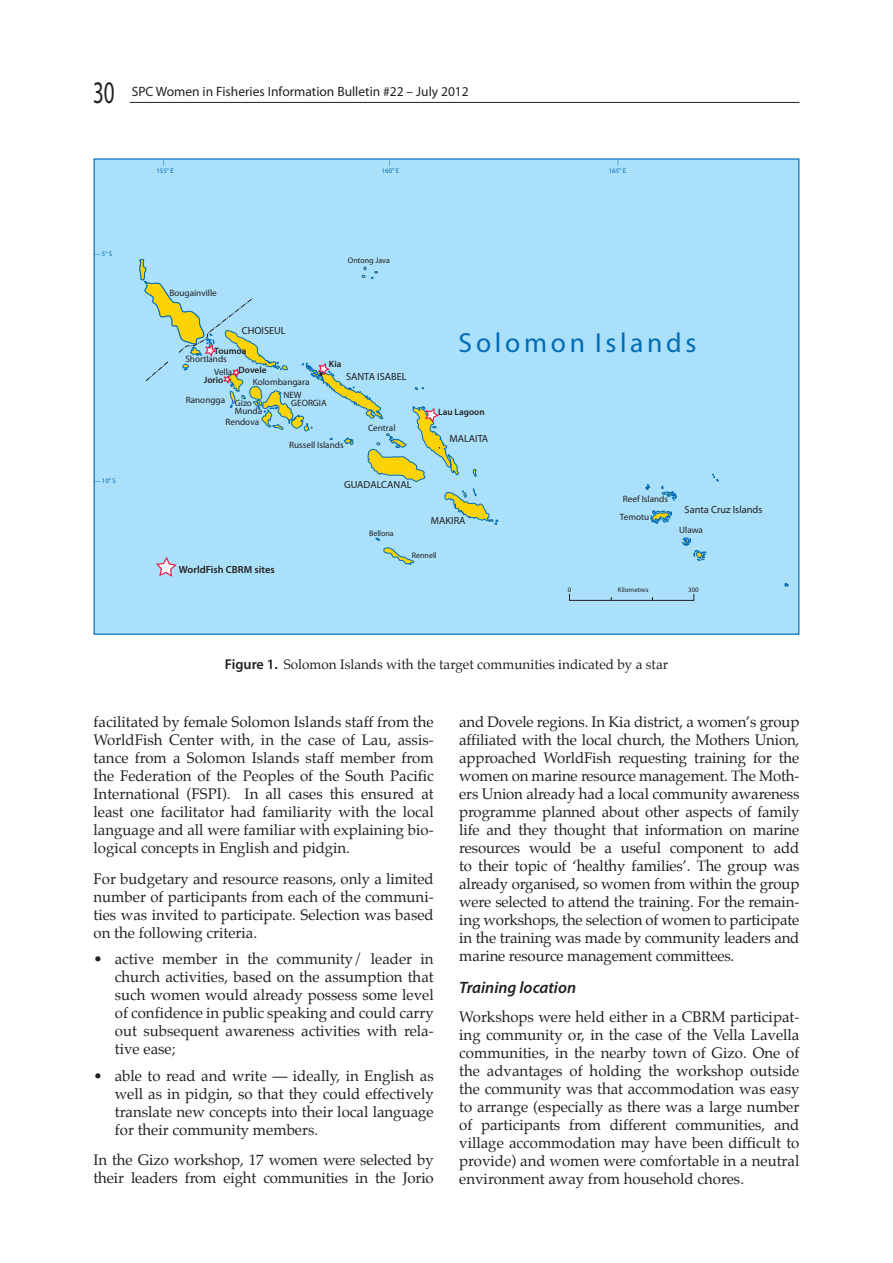
<style>
.page{position:relative;width:893px;height:1263px;background:#fff}
.page>*{position:absolute;margin:0;border:0;box-sizing:border-box;transform-origin:0 0}
.t1{font:31.5px "Myriad Pro";color:#231f20;scale:.67 1}
.t2{font:27.6px "Myriad Pro";letter-spacing:.135em;color:#006bb6}
.header_2{font:italic 600 16.5px "Myriad Pro";color:#231f20}
.List_Paragraph{font:15px/18px "Palatino";color:#231f20;text-align:justify}
.Figures_English{font:13.5px "Palatino";color:#231f20}
.t3{font:13.5px "Myriad Pro";color:#231f20}
.t4{font:10.35px "Myriad Pro";color:#231f20}
.t5{font:600 10.35px "Myriad Pro";color:#231f20}
.t6{font:9.15px/8.2px "Myriad Pro";color:#231f20}
.t7{font:600 9.15px "Myriad Pro";color:#231f20}
.t8{font:8.1px "Myriad Pro";color:#231f20}
.t9{font:7.95px "Myriad Pro";color:#231f20}
.t10{font:6.9px "Myriad Pro";color:#231f20}
.t11{font:6.9px "Myriad Pro";color:#006bb6}
.t12{font:6.75px "Myriad Pro";color:#006bb6}
.s1{font-weight:600}
.s2{font-family:"Myriad Pro";font-weight:600;font-size:14.25px}
</style>
<div class="page">
<hr style="left:130px;top:102px;width:669px;height:1px;background:#231f20">
<div style="left:94px;top:159px;width:705px;height:475px;background:#aae0f9"></div>
<svg style="left:473px;top:469px;width:4px;height:8px"></svg>
<svg style="left:444px;top:488px;width:54px;height:37px"></svg>
<svg style="left:375px;top:537px;width:5px;height:4px"></svg>
<svg style="left:383px;top:548px;width:31px;height:16px"></svg>
<svg style="left:645px;top:474px;width:144px;height:113px"></svg>
<div style="left:569px;top:594px;width:125px;height:7px;border:1px solid #231f20"></div>
<svg style="left:156px;top:557px;width:21px;height:20px"></svg>
<svg style="left:139px;top:259px;width:320px;height:223px"></svg>
<p class="t1" style="left:93px;top:73px;width:34px">30</p>
<p class="t3" style="left:132px;top:83px;width:338px">SPC Women in Fisheries Information Bulletin #22 – July 2012</p>
<p class="t11" style="left:159px;top:166px;width:8px;rotate:-90deg">—</p>
<p class="t11" style="left:385px;top:166px;width:8px;rotate:-90deg">—</p>
<p class="t12" style="left:94px;top:249px;width:20px">— 5° S</p>
<p class="t12" style="left:156px;top:167px;width:19px">155° E</p>
<p class="t12" style="left:382px;top:167px;width:19px">160° E</p>
<p class="t6" style="left:169px;top:288px;width:49px">Bougainville</p>
<p class="t9" style="left:348px;top:255px;width:44px">Ontong Java</p>
<p class="t11" style="left:613px;top:166px;width:8px;rotate:-90deg">—</p>
<p class="t12" style="left:609px;top:167px;width:19px">165° E</p>
<p class="t12" style="left:94px;top:476px;width:24px">— 10° S</p>
<p class="t4" style="left:242px;top:324px;width:46px">CHOISEUL</p>
<p class="t6" style="left:185px;top:347px;width:63px;text-indent:29px"><span class="s1">Toumoa<br></span>Shortlands</p>
<p class="t7" style="left:329px;top:358px;width:14px">Kia</p>
<p class="t7" style="left:239px;top:364px;width:29px">Dovele</p>
<p class="t6" style="left:214px;top:368px;width:20px">Vella</p>
<p class="t4" style="left:346px;top:370px;width:62px">SANTA ISABEL</p>
<p class="t7" style="left:204px;top:374px;width:21px">Jorio</p>
<p class="t6" style="left:253px;top:377px;width:58px">Kolombangara</p>
<p class="t6" style="left:225px;top:417px;width:35px">Rendova</p>
<p class="t6" style="left:291px;top:390px;width:37px;text-indent:-8px">NEW<br>GEORGIA</p>
<p class="t6" style="left:186px;top:396px;width:41px">Ranongga</p>
<p class="t6" style="left:235px;top:398px;width:29px">Gizo<br>Munda</p>
<p class="t6" style="left:368px;top:424px;width:29px">Central</p>
<p class="t6" style="left:289px;top:440px;width:56px">Russell Islands</p>
<p class="t4" style="left:344px;top:479px;width:69px">GUADALCANAL</p>
<p class="t9" style="left:369px;top:528px;width:26px">Bellona</p>
<p class="t2" style="left:459px;top:326px;width:239px">Solomon Islands</p>
<p class="t7" style="left:438px;top:406px;width:48px">Lau Lagoon</p>
<p class="t4" style="left:449px;top:432px;width:40px">MALAITA</p>
<p class="t4" style="left:431px;top:514px;width:36px">MAKIRA</p>
<p class="t6" style="left:623px;top:494px;width:47px">Reef Islands</p>
<p class="t6" style="left:620px;top:512px;width:31px">Temotu</p>
<p class="t4" style="left:685px;top:503px;width:79px">Santa Cruz Islands</p>
<p class="t6" style="left:679px;top:526px;width:25px">Ulawa</p>
<p class="t5" style="left:179px;top:562px;width:97px">WorldFish CBRM sites</p>
<p class="t8" style="left:412px;top:551px;width:27px">Rennell</p>
<p class="t10" style="left:568px;top:586px;width:5px">0</p>
<p class="t10" style="left:618px;top:586px;width:32px">Kilometres</p>
<p class="t10" style="left:688px;top:586px;width:12px">300</p>
<p class="Figures_English" style="left:225px;top:653px;width:445px"><span class="s2">Figure 1.</span> Solomon Islands with the target communities indicated by a star</p>
<p class="List_Paragraph" style="left:94px;top:712px;width:342px">facilitated by female Solomon Islands staff from the WorldFish Center with, in the case of Lau, assis&shy;tance from a Solomon Islands staff member from the Federation of the Peoples of the South Pacific International (FSPI). In all cases this ensured at least one facilitator had familiarity with the local language and all were familiar with explaining bio&shy;logical concepts in English and pidgin.</p>
<p class="List_Paragraph" style="left:94px;top:869px;width:342px">For budgetary and resource reasons, only a limited number of participants from each of the communi&shy;ties was invited to participate. Selection was based on the following criteria.</p>
<p class="List_Paragraph" style="left:115px;top:950px;width:320px;text-indent:-21px">• active member in the community/ leader in church activities, based on the assumption that such women would already possess some level of confidence in public speaking and could carry out subsequent awareness activities with rela&shy;tive ease;</p>
<p class="List_Paragraph" style="left:115px;top:1066px;width:320px;text-indent:-21px">• able to read and write — ideally, in English as well as in pidgin, so that they could effectively translate new concepts into their local language for their community members.</p>
<p class="List_Paragraph" style="left:94px;top:1151px;width:342px">In the Gizo workshop, 17 women were selected by their leaders from eight communities in the Jorio</p>
<p class="List_Paragraph" style="left:459px;top:712px;width:342px">and Dovele regions. In Kia district, a women’s group affiliated with the local church, the Mothers Union, approached WorldFish requesting training for the women on marine resource management. The Moth&shy;ers Union already had a local community awareness programme planned about other aspects of family life and they thought that information on marine resources would be a useful component to add to their topic of ‘healthy families’. The group was already organised, so women from within the group were selected to attend the training. For the remain&shy;ing workshops, the selection of women to participate in the training was made by community leaders and marine resource management committees.</p>
<p class="header_2" style="left:459px;top:977px;width:118px">Training location</p>
<p class="List_Paragraph" style="left:459px;top:1008px;width:342px">Workshops were held either in a CBRM participat&shy;ing community or, in the case of the Vella Lavella communities, in the nearby town of Gizo. One of the advantages of holding the workshop outside the community was that accommodation was easy to arrange (especially as there was a large number of participants from different communities, and village accommodation may have been difficult to provide) and women were comfortable in a neutral environment away from household chores.</p>
</div>
